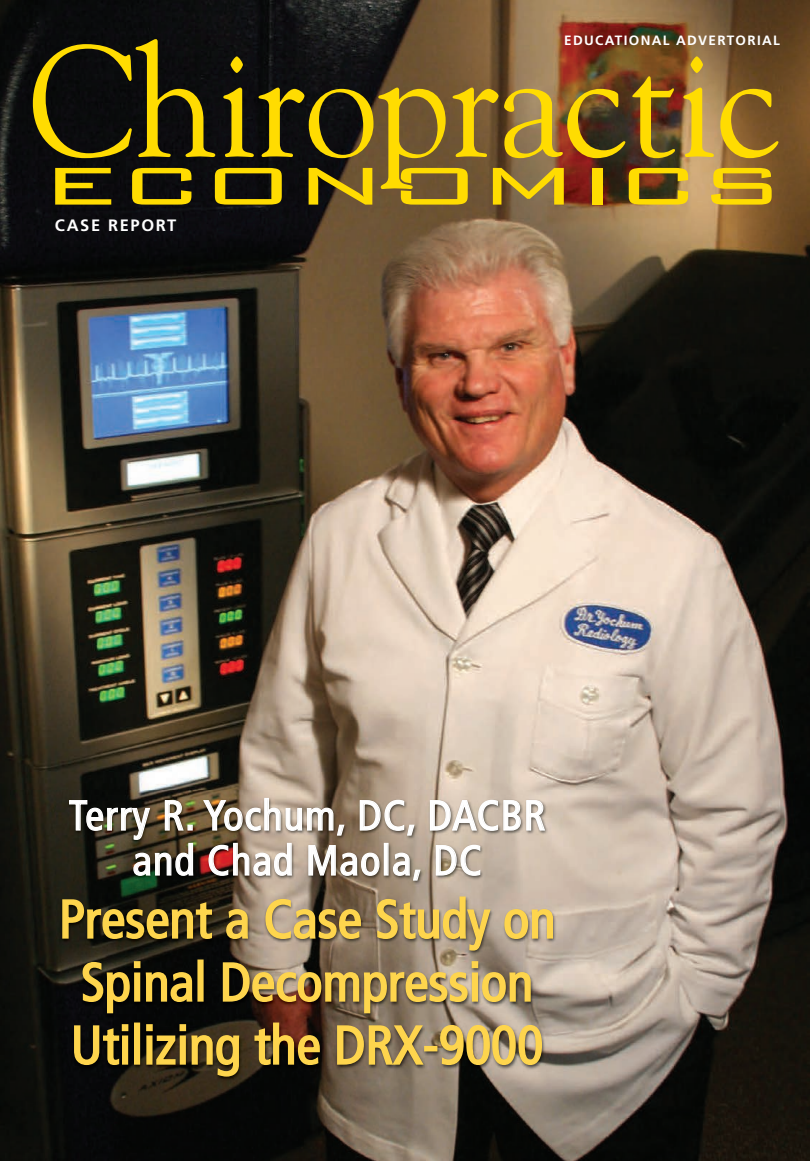
<style>
.page{position:relative;width:810px;height:1161px;background:#fff}
.page>*{position:absolute;margin:0;border:0;box-sizing:border-box;transform-origin:0 0}
.t1{font:condensed 54px/63px "Frutiger";letter-spacing:.005em;color:#fed54d}
.t2{font:condensed 42px/45px "Frutiger";letter-spacing:.025em;color:#fff;text-align:center}
.t3{font:700 16.5px "Frutiger";letter-spacing:.1em;color:#fff}
.t4{font:700 13.5px "Frutiger";letter-spacing:.1em;color:#fff}
</style>
<div class="page">
<img style="left:0;top:0;width:810px;height:1161px">
<svg style="left:33px;top:39px;width:745px;height:166px;background:#6e571c"></svg>
<img style="left:11px;top:790px;width:597px;height:359px">
<p class="t3" style="left:55px;top:219px;width:123px">CASE REPORT</p>
<p class="t4" style="left:564px;top:34px;width:217px">EDUCATIONAL ADVERTORIAL</p>
<p class="t2" style="left:69px;top:796px;width:478px">Terry R. Yochum, DC, DACBR and Chad Maola, DC</p>
<p class="t1" style="left:59px;top:892px;width:498px">Present a Case Study on<br>Spinal Decompression<br>Utilizing the DRX-9000</p>
</div>
